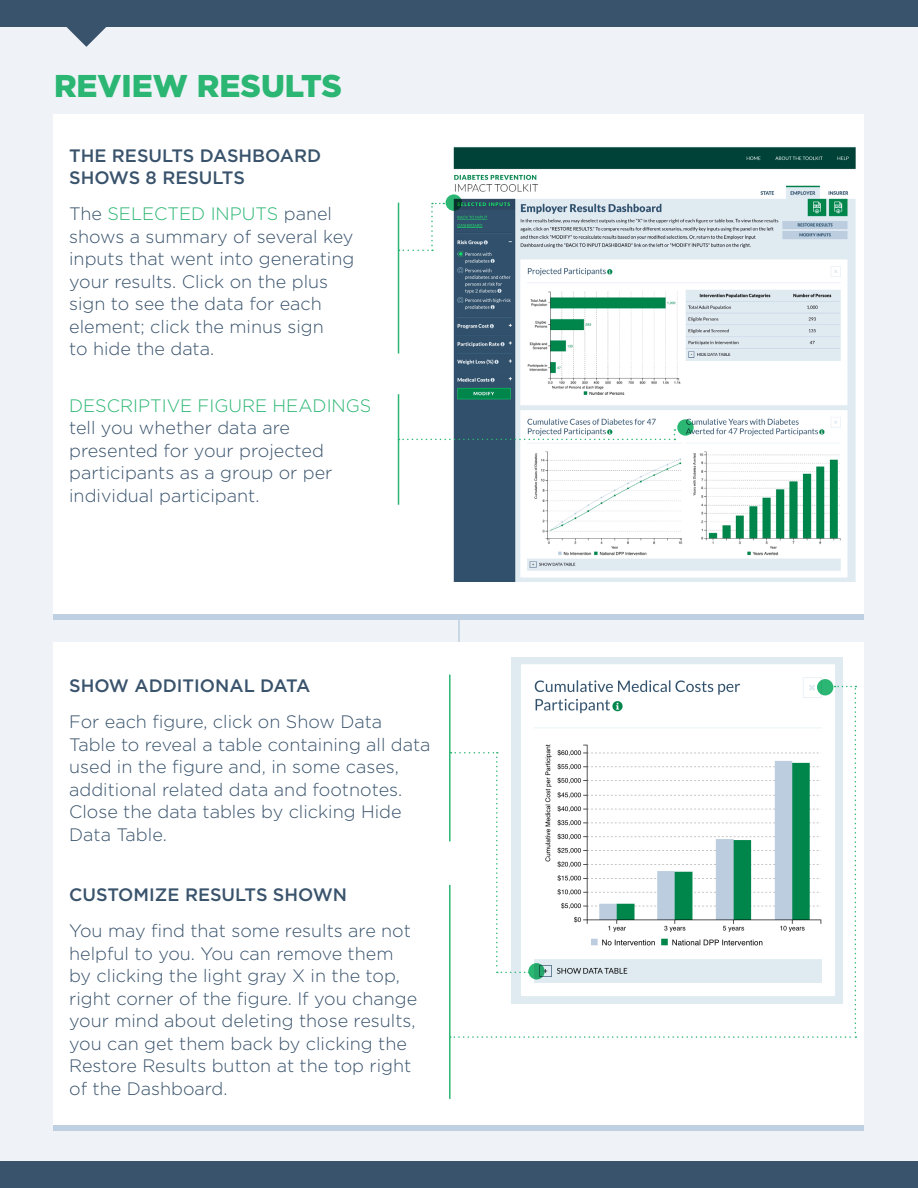
<style>
.page{position:relative;width:918px;height:1188px;background:#eff3f8}
.page>*{position:absolute;margin:0;border:0;box-sizing:border-box;transform-origin:0 0}
.t1{font:900 31.5px "Gotham";color:#2bb673}
.t2{font:300 18px/22.5px "Gotham";color:#39536c}
.t3{font:500 18px/22.5px "Gotham";color:#39536c}
.s1{color:#2bb673}
</style>
<div class="page">
<svg style="left:67px;top:27px;width:39px;height:20px"></svg>
<div style="left:0;top:1161px;width:918px;height:27px;background:#39536c"></div>
<div style="left:0;top:0;width:918px;height:27px;background:#39536c"></div>
<hr style="left:458px;top:601px;width:2px;height:59px;background:#bed0e1">
<div style="left:54px;top:115px;width:810px;height:499px;background:#fff"></div>
<div style="left:54px;top:642px;width:810px;height:489px;background:#fff"></div>
<div style="left:54px;top:1125px;width:810px;height:6px;background:#bed0e1"></div>
<img style="left:511px;top:658px;width:331px;height:28px">
<img style="left:454px;top:147px;width:401px;height:434px">
<svg style="left:399px;top:203px;width:45px;height:48px"></svg>
<hr style="left:398px;top:203px;width:1px;height:151px;background:#2bb673">
<hr style="left:398px;top:394px;width:1px;height:111px;background:#2bb673">
<hr style="left:449px;top:675px;width:2px;height:166px;background:#2bb673">
<hr style="left:449px;top:885px;width:2px;height:214px;background:#2bb673">
<svg style="left:677px;top:419px;width:17px;height:17px"></svg>
<svg style="left:446px;top:194px;width:16px;height:17px"></svg>
<svg style="left:399px;top:429px;width:283px;height:11px"></svg>
<div style="left:54px;top:614px;width:810px;height:6px;background:#bed0e1"></div>
<svg style="left:450px;top:686px;width:406px;height:352px"></svg>
<div style="left:817px;top:679px;width:16px;height:16px;background:#2bb673;border-radius:50%"></div>
<h2 class="t1" style="left:54px;top:68px;width:290px">REVIEW RESULTS</h2>
<h3 class="t3" style="left:69px;top:144px;width:253px">THE RESULTS DASHBOARD<br>SHOWS 8 RESULTS</h3>
<p class="t2" style="left:69px;top:203px;width:287px">The <span class="s1">SELECTED INPUTS</span> panel shows a summary of several key inputs that went into generating your results. Click on the plus sign to see the data for each element; click the minus sign<br>to hide the data.</p>
<p class="t2" style="left:69px;top:394px;width:304px"><span class="s1">DESCRIPTIVE FIGURE HEADINGS </span>tell you whether data are presented for your projected participants as a group or per individual participant.</p>
<h3 class="t3" style="left:69px;top:674px;width:243px">SHOW ADDITIONAL DATA</h3>
<p class="t2" style="left:69px;top:710px;width:363px">For each figure, click on Show Data Table to reveal a table containing all data used in the figure and, in some cases, additional related data and footnotes.<br>Close the data tables by clicking Hide Data Table.</p>
<h3 class="t3" style="left:69px;top:883px;width:279px">CUSTOMIZE RESULTS SHOWN</h3>
<p class="t2" style="left:69px;top:920px;width:350px">You may find that some results are not helpful to you. You can remove them by clicking the light gray X in the top, right corner of the figure. If you change your mind about deleting those results, you can get them back by clicking the Restore Results button at the top right of the Dashboard.</p>
</div>
